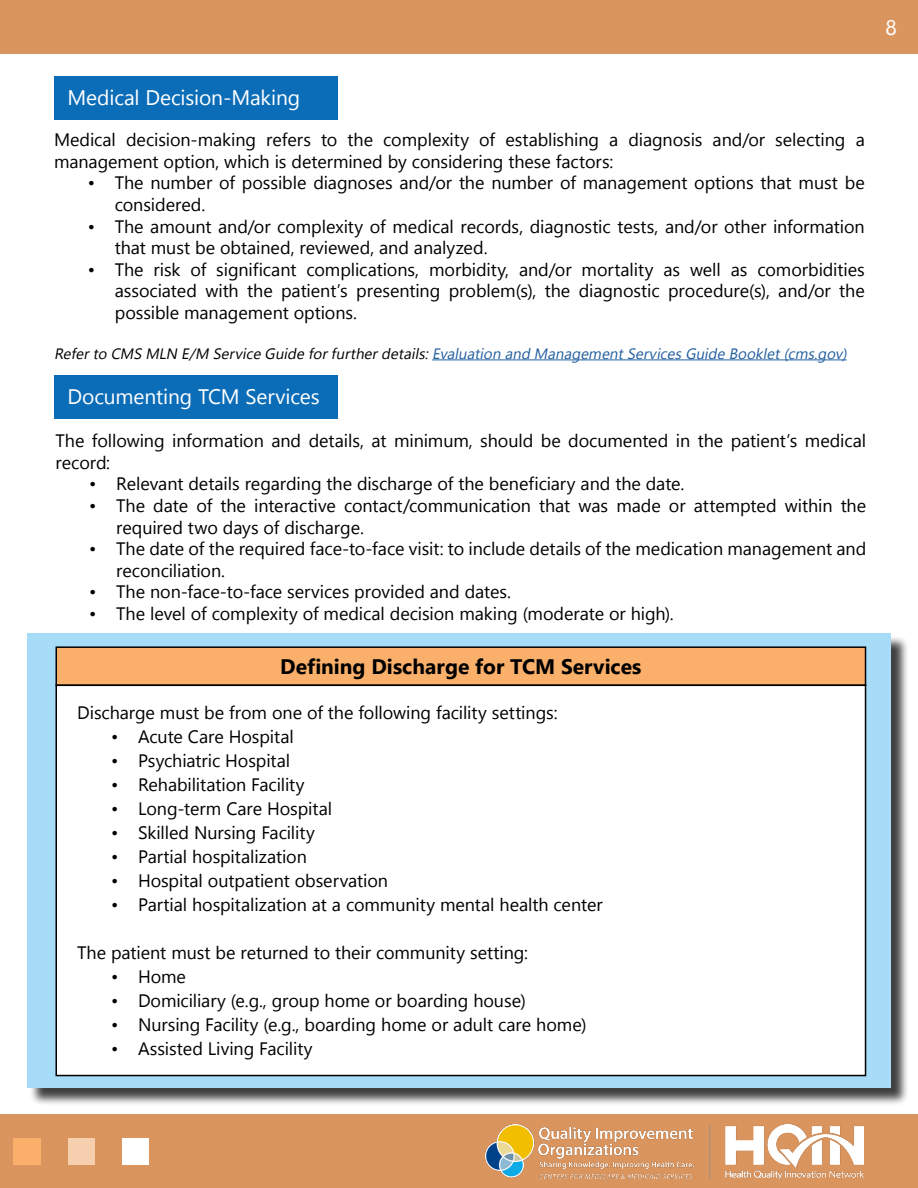
<style>
.page{position:relative;width:918px;height:1188px;background:#fff}
.page>*{position:absolute;margin:0;border:0;box-sizing:border-box;transform-origin:0 0}
.t1{font:21px "Nirmala UI";letter-spacing:-.005em;color:#fff}
.t2{font:700 21px "Nirmala UI";color:#000}
.t3{font:18px/21.6px "Nirmala UI";letter-spacing:-.005em;color:#000}
.t4{font:italic 15px "Nirmala UI";color:#215e9e}
.s1{color:#000}
</style>
<div class="page">
<div style="left:29px;top:635px;width:881px;height:471px;background:#000;opacity:.75"></div>
<div style="left:27px;top:633px;width:864px;height:454px;background:#a6dcf7"></div>
<hr style="left:432px;top:360px;width:415px;height:1px;background:#215e9e">
<div style="left:0;top:0;width:918px;height:54px;background:#da955f"></div>
<div style="left:54px;top:76px;width:284px;height:44px;background:#0b6db7"></div>
<div style="left:54px;top:375px;width:284px;height:44px;background:#0b6db7"></div>
<div style="left:0;top:1115px;width:918px;height:73px;background:#da955f"></div>
<div style="left:14px;top:1138px;width:27px;height:27px;background:#faaf6a"></div>
<div style="left:68px;top:1138px;width:27px;height:27px;background:#f6cfae"></div>
<div style="left:122px;top:1138px;width:27px;height:27px;background:#fff"></div>
<img style="left:485px;top:1124px;width:378px;height:55px">
<div style="left:55px;top:646px;width:812px;height:38px;background:#faaf6a"></div>
<div style="left:55px;top:684px;width:812px;height:393px;background:#fff"></div>
<p class="t1" style="left:885px;top:10px;width:13px">8</p>
<p class="t1" style="left:68px;top:81px;width:234px">Medical Decision-Making</p>
<p class="t3" style="left:54px;top:128px;width:812px">Medical decision-making refers to the complexity of establishing a diagnosis and/or selecting a management option, which is determined by considering these factors:</p>
<p class="t3" style="left:115px;top:171px;width:752px;text-indent:-27px">• The number of possible diagnoses and/or the number of management options that must be considered.</p>
<p class="t3" style="left:115px;top:214px;width:752px;text-indent:-27px">• The amount and/or complexity of medical records, diagnostic tests, and/or other information that must be obtained, reviewed, and analyzed.</p>
<p class="t3" style="left:88px;top:257px;width:779px">• The risk of significant complications, morbidity, and/or mortality as well as comorbidities</p>
<p class="t3" style="left:115px;top:279px;width:752px">associated with the patient’s presenting problem(s), the diagnostic procedure(s), and/or the</p>
<p class="t3" style="left:115px;top:301px;width:244px">possible management options.</p>
<p class="t4" style="left:54px;top:341px;width:798px"><span class="s1">Referto CMS MLN E/M Service Guide forfurtherdetails:</span>Evaluation and ManagementServicesGuide Booklet(cms.gov)</p>
<p class="t1" style="left:68px;top:380px;width:254px">Documenting TCM Services</p>
<p class="t3" style="left:56px;top:429px;width:812px">The following information and details, at minimum, should be documented in the patient’s medical</p>
<p class="t3" style="left:56px;top:451px;width:56px">record:</p>
<p class="t3" style="left:89px;top:472px;width:597px">• Relevant details regarding the discharge of the beneficiary and the date.</p>
<p class="t3" style="left:116px;top:494px;width:751px;text-indent:-27px">• The date of the interactive contact/communication that was made or attempted within the required two days of discharge.</p>
<p class="t3" style="left:116px;top:537px;width:752px;text-indent:-27px">• The date of the required face-to-face visit: to include details of the medication management and reconciliation.</p>
<p class="t3" style="left:89px;top:580px;width:423px">• The non-face-to-face services provided and dates.</p>
<p class="t3" style="left:89px;top:602px;width:586px">• The level of complexity of medical decision making (moderate or high).</p>
<p class="t2" style="left:280px;top:649px;width:363px">Defining Discharge for TCM Services</p>
<p class="t3" style="left:77px;top:701px;width:482px">Discharge must be from one of the following facility settings:</p>
<p class="t3" style="left:111px;top:725px;width:184px">• Acute Care Hospital</p>
<p class="t3" style="left:111px;top:749px;width:181px">• Psychiatric Hospital</p>
<p class="t3" style="left:111px;top:773px;width:195px">• Rehabilitation Facility</p>
<p class="t3" style="left:111px;top:797px;width:223px">• Long-term Care Hospital</p>
<p class="t3" style="left:111px;top:821px;width:205px">• Skilled Nursing Facility</p>
<p class="t3" style="left:111px;top:845px;width:197px">• Partial hospitalization</p>
<p class="t3" style="left:111px;top:869px;width:279px">• Hospital outpatient observation</p>
<p class="t3" style="left:111px;top:893px;width:493px">• Partial hospitalization at a community mental health center</p>
<p class="t3" style="left:77px;top:941px;width:452px">The patient must be returned to their community setting:</p>
<p class="t3" style="left:111px;top:965px;width:77px">• Home</p>
<p class="t3" style="left:111px;top:989px;width:416px">• Domiciliary (e.g., group home or boarding house)</p>
<p class="t3" style="left:111px;top:1013px;width:477px">• Nursing Facility (e.g., boarding home or adult care home)</p>
<p class="t3" style="left:111px;top:1037px;width:203px">• Assisted Living Facility</p>
</div>
